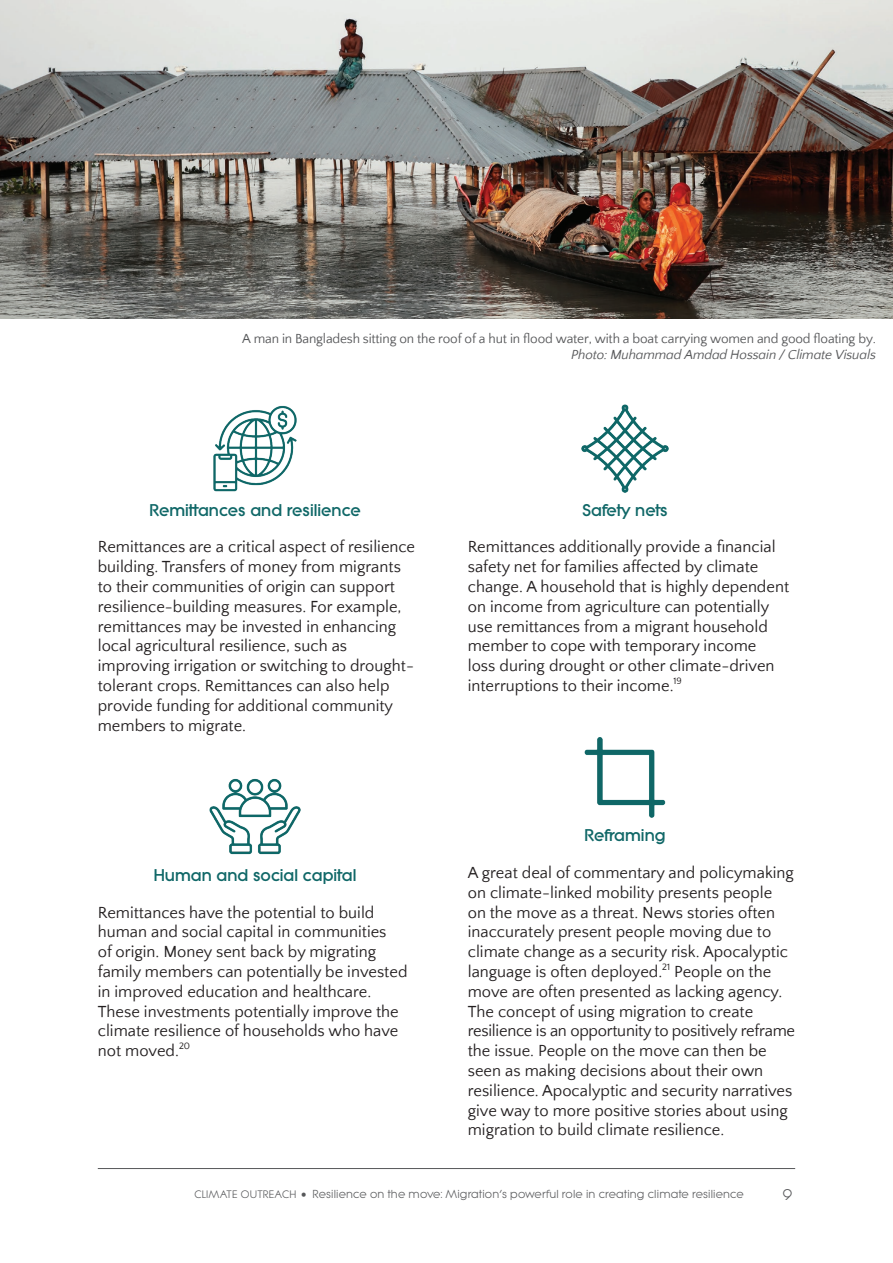
<style>
.page{position:relative;width:893px;height:1263px;background:#fff}
.page>*{position:absolute;margin:0;border:0;box-sizing:border-box;transform-origin:0 0}
.t1{font:16.5px/19.8px "Quattrocento Sans";color:#231f20}
.t2{font:800 16.5px "Litera Serial";color:#0f6767}
.t3{font:15px "Litera Serial";color:#57585a}
.t4{font:13.5px "Quattrocento Sans";letter-spacing:-.015em;color:#57585a}
.t5{font:italic 13.5px "Quattrocento Sans";letter-spacing:-.015em;color:#57585a}
.t6{font:11.25px "Litera Serial";letter-spacing:.015em;color:#57585a}
.s1{font-size:10.5px}
.s2{font-family:"Minion Pro";font-weight:700;font-size:15px}
</style>
<div class="page">
<hr style="left:98px;top:1168px;width:697px;height:1px;background:#57585a">
<img style="left:213px;top:405px;width:84px;height:87px">
<img style="left:581px;top:404px;width:88px;height:89px">
<img style="left:209px;top:778px;width:92px;height:77px">
<img style="left:584px;top:737px;width:82px;height:81px">
<img style="left:0;top:0;width:893px;height:318px">
<p class="t4" style="left:242px;top:331px;width:635px">A man in Bangladesh sitting on the roof of a hut in flood water, with a boat carrying women and good floating by.</p>
<p class="t5" style="left:571px;top:348px;width:306px">Photo: Muhammad Amdad Hossain / Climate Visuals</p>
<p class="t2" style="left:149px;top:500px;width:213px">Remittances and resilience</p>
<p class="t1" style="left:98px;top:538px;width:319px">Remittances are a critical aspect of resilience building. Transfers of money from migrants to their communities of origin can support resilience-building measures. For example, remittances may be invested in enhancing local agricultural resilience, such as improving irrigation or switching to drought&shy;tolerant crops. Remittances can also help provide funding for additional community members to migrate.</p>
<p class="t2" style="left:154px;top:865px;width:204px">Human and social capital</p>
<p class="t1" style="left:98px;top:903px;width:311px">Remittances have the potential to build human and social capital in communities<br>of origin. Money sent back by migrating family members can potentially be invested in improved education and healthcare.<br>These investments potentially improve the climate resilience of households who have not moved.<sup>20</sup></p>
<p class="t2" style="left:582px;top:500px;width:87px">Safety nets</p>
<p class="t1" style="left:468px;top:538px;width:323px">Remittances additionally provide a financial safety net for families affected by climate change. A household that is highly dependent on income from agriculture can potentially use remittances from a migrant household member to cope with temporary income<br>loss during drought or other climate-driven interruptions to their income.<sup>19</sup></p>
<p class="t2" style="left:585px;top:826px;width:83px">Reframing</p>
<p class="t1" style="left:468px;top:863px;width:329px">A great deal of commentary and policymaking on climate-linked mobility presents people<br>on the move as a threat. News stories often inaccurately present people moving due to climate change as a security risk. Apocalyptic language is often deployed.<sup>21</sup> People on the move are often presented as lacking agency.<br>The concept of using migration to create resilience is an opportunity to positively reframe the issue. People on the move can then be seen as making decisions about their own resilience. Apocalyptic and security narratives give way to more positive stories about using migration to build climate resilience.</p>
<p class="t6" style="left:194px;top:1188px;width:551px"><span class="s1">CLIMATE OUTREACH</span> <span class="s2">•</span> Resilience on the move: Migration’s powerful role in creating climate resilience</p>
<p class="t3" style="left:783px;top:1185px;width:10px">9</p>
</div>
